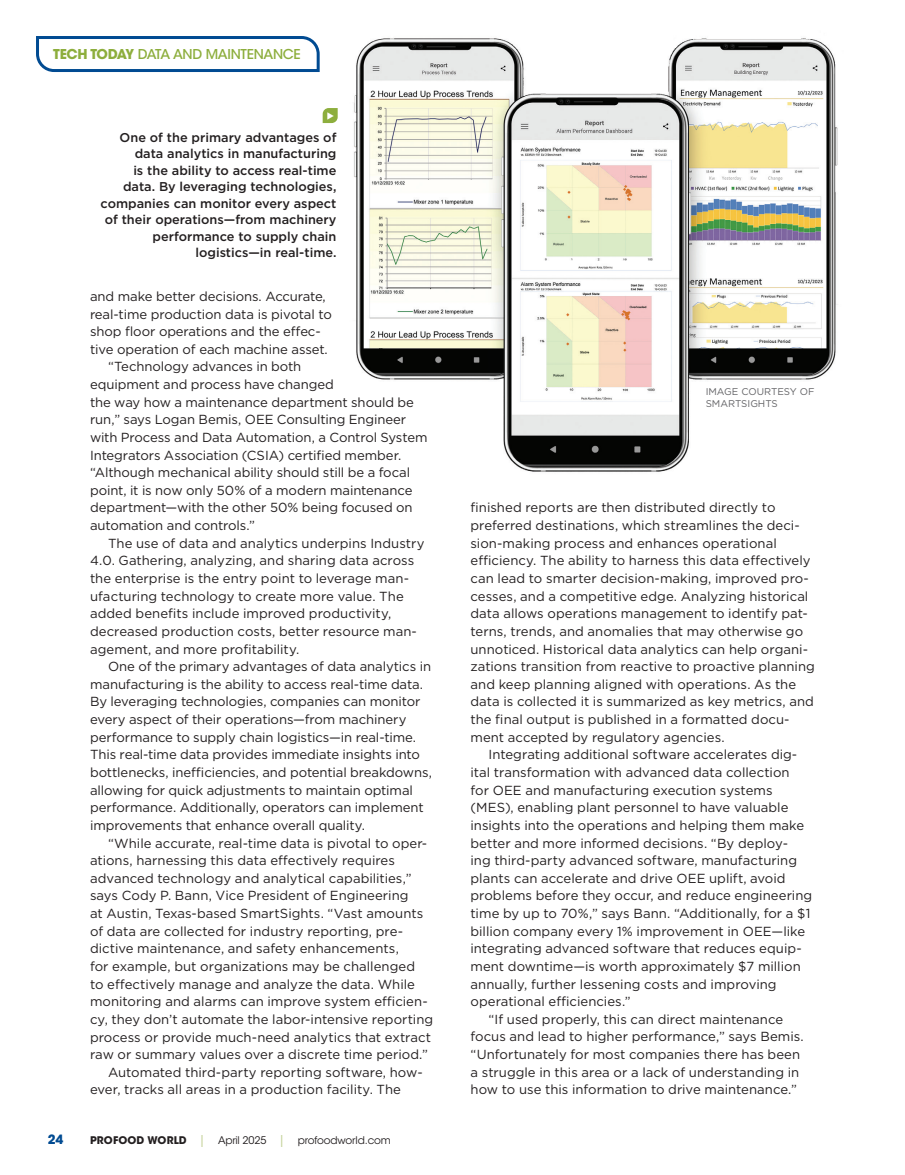
<style>
.page{position:relative;width:905px;height:1175px;background:#fff}
.page>*{position:absolute;margin:0;border:0;box-sizing:border-box;transform-origin:0 0}
.t1{font:500 13.5px "ITC Avant Garde Std";letter-spacing:-.02em;color:#8dae3d}
.t2{font:13.2px/17.7px "Gotham";letter-spacing:-.005em;color:#231f20}
.t3{font:500 12.75px/16.5px "Gotham";color:#231f20;text-align:right}
.t4{font:700 12.75px "ITC Avant Garde Std";color:#014b92}
.t5{font:10.5px "ITC Avant Garde Std";letter-spacing:-.01em;color:#231f20}
.t6{font:9.75px/12px "Gotham";color:#636366}
.s1{font-weight:700}
.s2{font-size:12px;color:#c2d095}
</style>
<div class="page">
<svg style="left:36px;top:36px;width:284px;height:36px"></svg>
<img style="left:354px;top:38px;width:484px;height:434px">
<svg style="left:322px;top:108px;width:16px;height:15px"></svg>
<p class="t1" style="left:53px;top:46px;width:249px"><span class="s1">TECH TODAY</span> DATA AND MAINTENANCE</p>
<p class="t3" style="left:101px;top:129px;width:237px">One of the primary advantages of data analytics in manufacturing<br>is the ability to access real-time data. By leveraging technologies, companies can monitor every aspect of their operations—from machinery performance to supply chain logistics—in real-time.</p>
<p class="t2" style="left:90px;top:287px;width:237px">and make better decisions. Accurate,</p>
<p class="t2" style="left:90px;top:305px;width:243px">real-time production data is pivotal to</p>
<p class="t2" style="left:90px;top:322px;width:232px">shop floor operations and the effec-</p>
<p class="t2" style="left:90px;top:340px;width:239px">tive operation of each machine asset.</p>
<p class="t2" style="left:108px;top:357px;width:195px">“Technology advances in both</p>
<p class="t2" style="left:90px;top:375px;width:245px">equipment and process have changed</p>
<p class="t2" style="left:90px;top:393px;width:325px">the way how a maintenance department should be</p>
<p class="t2" style="left:90px;top:410px;width:318px">run,” says Logan Bemis, OEE Consulting Engineer</p>
<p class="t2" style="left:90px;top:428px;width:339px">with Process and Data Automation, a Control System</p>
<p class="t2" style="left:90px;top:446px;width:313px">Integrators Association (CSIA) certified member.</p>
<p class="t2" style="left:90px;top:463px;width:321px">“Although mechanical ability should still be a focal</p>
<p class="t2" style="left:90px;top:481px;width:324px">point, it is now only 50% of a modern maintenance</p>
<p class="t2" style="left:90px;top:498px;width:324px">department—with the other 50% being focused on</p>
<p class="t2" style="left:90px;top:516px;width:167px">automation and controls.”</p>
<p class="t2" style="left:108px;top:534px;width:318px">The use of data and analytics underpins Industry</p>
<p class="t2" style="left:90px;top:551px;width:326px">4.0. Gathering, analyzing, and sharing data across</p>
<p class="t2" style="left:90px;top:569px;width:320px">the enterprise is the entry point to leverage man-</p>
<p class="t2" style="left:90px;top:587px;width:315px">ufacturing technology to create more value. The</p>
<p class="t2" style="left:90px;top:604px;width:303px">added benefits include improved productivity,</p>
<p class="t2" style="left:90px;top:622px;width:328px">decreased production costs, better resource man-</p>
<p class="t2" style="left:90px;top:639px;width:211px">agement, and more profitability.</p>
<p class="t2" style="left:108px;top:657px;width:324px">One of the primary advantages of data analytics in</p>
<p class="t2" style="left:90px;top:675px;width:334px">manufacturing is the ability to access real-time data.</p>
<p class="t2" style="left:90px;top:692px;width:332px">By leveraging technologies, companies can monitor</p>
<p class="t2" style="left:90px;top:710px;width:318px">every aspect of their operations—from machinery</p>
<p class="t2" style="left:90px;top:728px;width:327px">performance to supply chain logistics—in real-time.</p>
<p class="t2" style="left:90px;top:745px;width:331px">This real-time data provides immediate insights into</p>
<p class="t2" style="left:90px;top:763px;width:343px">bottlenecks, inefficiencies, and potential breakdowns,</p>
<p class="t2" style="left:90px;top:781px;width:324px">allowing for quick adjustments to maintain optimal</p>
<p class="t2" style="left:90px;top:798px;width:335px">performance. Additionally, operators can implement</p>
<p class="t2" style="left:90px;top:816px;width:276px">improvements that enhance overall quality.</p>
<p class="t2" style="left:108px;top:833px;width:321px">“While accurate, real-time data is pivotal to oper-</p>
<p class="t2" style="left:90px;top:851px;width:306px">ations, harnessing this data effectively requires</p>
<p class="t2" style="left:90px;top:869px;width:323px">advanced technology and analytical capabilities,”</p>
<p class="t2" style="left:90px;top:886px;width:320px">says Cody P. Bann, Vice President of Engineering</p>
<p class="t2" style="left:90px;top:904px;width:335px">at Austin, Texas-based SmartSights. “Vast amounts</p>
<p class="t2" style="left:90px;top:922px;width:314px">of data are collected for industry reporting, pre-</p>
<p class="t2" style="left:90px;top:939px;width:310px">dictive maintenance, and safety enhancements,</p>
<p class="t2" style="left:90px;top:957px;width:326px">for example, but organizations may be challenged</p>
<p class="t2" style="left:90px;top:974px;width:326px">to effectively manage and analyze the data. While</p>
<p class="t2" style="left:90px;top:992px;width:339px">monitoring and alarms can improve system efficien-</p>
<p class="t2" style="left:90px;top:1010px;width:345px">cy, they don’t automate the labor-intensive reporting</p>
<p class="t2" style="left:90px;top:1027px;width:342px">process or provide much-need analytics that extract</p>
<p class="t2" style="left:90px;top:1045px;width:339px">raw or summary values over a discrete time period.”</p>
<p class="t2" style="left:108px;top:1063px;width:316px">Automated third-party reporting software, how-</p>
<p class="t2" style="left:90px;top:1080px;width:312px">ever, tracks all areas in a production facility. The</p>
<p class="t4" style="left:48px;top:1130px;width:17px">24</p>
<p class="t5" style="left:90px;top:1133px;width:302px"><span class="s1">PROFOOD WORLD</span> <span class="s2">|</span> April 2025 <span class="s2">|</span> profoodworld.com</p>
<p class="t6" style="left:705px;top:385px;width:110px">IMAGE COURTESY OF<br>SMARTSIGHTS</p>
<p class="t2" style="left:470px;top:498px;width:346px">finished reports are then distributed directly to preferred destinations, which streamlines the deci&shy;sion-making process and enhances operational efficiency. The ability to harness this data effectively can lead to smarter decision-making, improved pro&shy;cesses, and a competitive edge. Analyzing historical data allows operations management to identify pat&shy;terns, trends, and anomalies that may otherwise go unnoticed. Historical data analytics can help organi&shy;zations transition from reactive to proactive planning and keep planning aligned with operations. As the data is collected it is summarized as key metrics, and the final output is published in a formatted docu&shy;ment accepted by regulatory agencies.</p>
<p class="t2" style="left:488px;top:745px;width:310px">Integrating additional software accelerates dig-</p>
<p class="t2" style="left:470px;top:763px;width:320px">ital transformation with advanced data collection</p>
<p class="t2" style="left:470px;top:780px;width:303px">for OEE and manufacturing execution systems</p>
<p class="t2" style="left:470px;top:798px;width:319px">(MES), enabling plant personnel to have valuable</p>
<p class="t2" style="left:470px;top:816px;width:335px">insights into the operations and helping them make</p>
<p class="t2" style="left:470px;top:833px;width:319px">better and more informed decisions. “By deploy-</p>
<p class="t2" style="left:470px;top:851px;width:328px">ing third-party advanced software, manufacturing</p>
<p class="t2" style="left:470px;top:869px;width:316px">plants can accelerate and drive OEE uplift, avoid</p>
<p class="t2" style="left:470px;top:886px;width:343px">problems before they occur, and reduce engineering</p>
<p class="t2" style="left:470px;top:904px;width:341px">time by up to 70%,” says Bann. “Additionally, for a $1</p>
<p class="t2" style="left:470px;top:921px;width:336px">billion company every 1% improvement in OEE—like</p>
<p class="t2" style="left:470px;top:939px;width:333px">integrating advanced software that reduces equip-</p>
<p class="t2" style="left:470px;top:957px;width:332px">ment downtime—is worth approximately $7 million</p>
<p class="t2" style="left:470px;top:974px;width:307px">annually, further lessening costs and improving</p>
<p class="t2" style="left:470px;top:992px;width:162px">operational efficiencies.”</p>
<p class="t2" style="left:488px;top:1010px;width:296px">“If used properly, this can direct maintenance</p>
<p class="t2" style="left:470px;top:1027px;width:335px">focus and lead to higher performance,” says Bemis.</p>
<p class="t2" style="left:470px;top:1045px;width:331px">“Unfortunately for most companies there has been</p>
<p class="t2" style="left:470px;top:1063px;width:330px">a struggle in this area or a lack of understanding in</p>
<p class="t2" style="left:470px;top:1080px;width:328px">how to use this information to drive maintenance.”</p>
</div>
